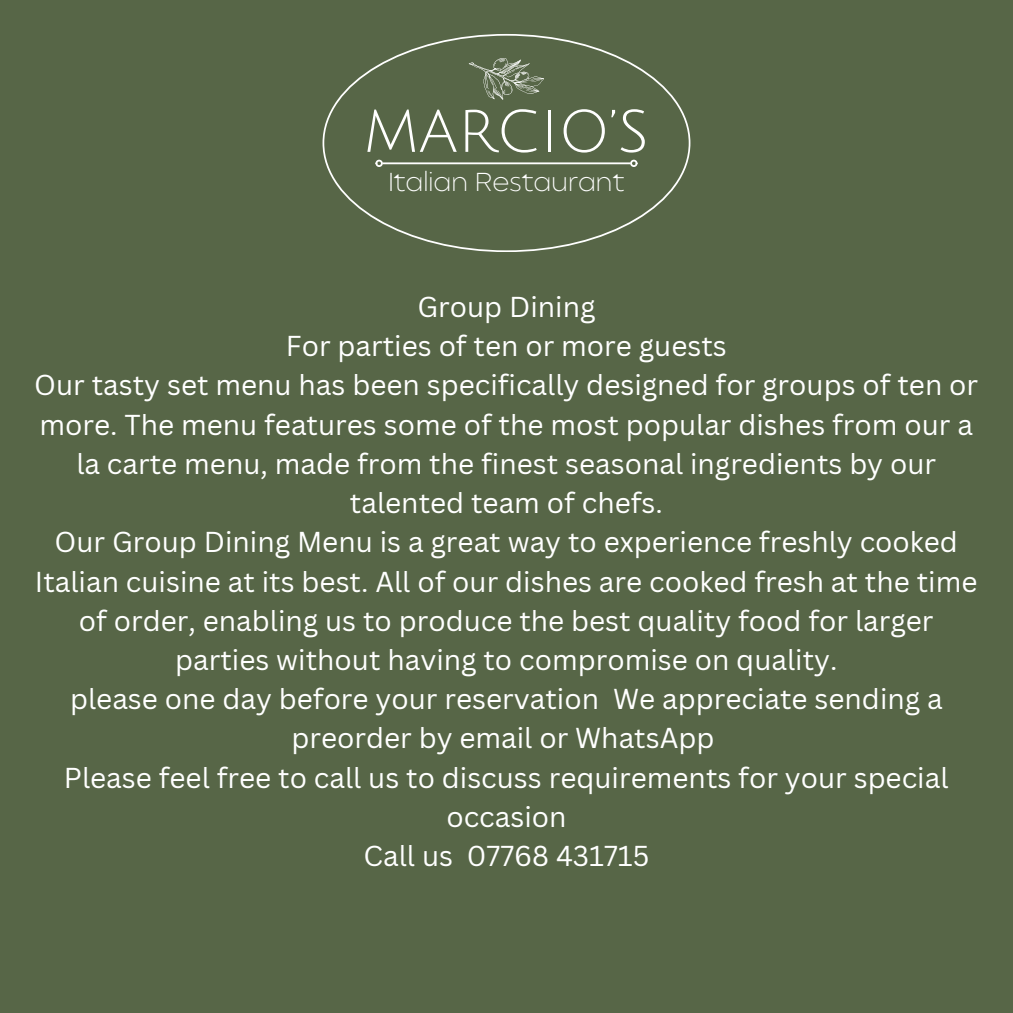
<style>
.page{position:relative;width:1013px;height:1013px;background:#fff}
.page>*{position:absolute;margin:0;border:0;box-sizing:border-box;transform-origin:0 0}
.t1{font:58.62px "Julius Sans One";color:#fff}
.t2{font:28px/39.2px "Canva Sans";color:#fff;text-align:center}
.t3{font:200 25.88px "Balgin";color:#fff}
</style>
<div class="page">
<div style="left:0;top:0;width:1012px;height:1012px;background:#576647"></div>
<svg style="left:322px;top:34px;width:368px;height:218px"></svg>
<hr style="left:382px;top:162px;width:248px;height:2px;background:#fff">
<div style="left:375px;top:160px;width:8px;height:7px;border:2px solid #fff;border-radius:50%"></div>
<div style="left:630px;top:160px;width:7px;height:7px;border:2px solid #fff;border-radius:50%"></div>
<svg style="left:469px;top:58px;width:75px;height:42px"></svg>
<p class="t1" style="left:363px;top:101px;width:287px">MARCIO’S</p>
<p class="t3" style="left:388px;top:171px;width:237px">Italian Restaurant</p>
<p class="t2" style="left:417px;top:286px;width:180px">Group Dining</p>
<h1 class="t2" style="left:286px;top:326px;width:442px">For parties of ten or more guests</h1>
<p class="t2" style="left:34px;top:365px;width:945px">Our tasty set menu has been specifically designed for groups of ten or more. The menu features some of the most popular dishes from our a la carte menu, made from the finest seasonal ingredients by our talented team of chefs.</p>
<p class="t2" style="left:35px;top:522px;width:944px">Our Group Dining Menu is a great way to experience freshly cooked Italian cuisine at its best. All of our dishes are cooked fresh at the time of order, enabling us to produce the best quality food for larger parties without having to compromise on quality.</p>
<p class="t2" style="left:70px;top:678px;width:874px">please one day before your reservation We appreciate sending a preorder by email or WhatsApp</p>
<p class="t2" style="left:64px;top:757px;width:886px">Please feel free to call us to discuss requirements for your special occasion</p>
<p class="t2" style="left:363px;top:835px;width:287px">Call us 07768 431715</p>
</div>
